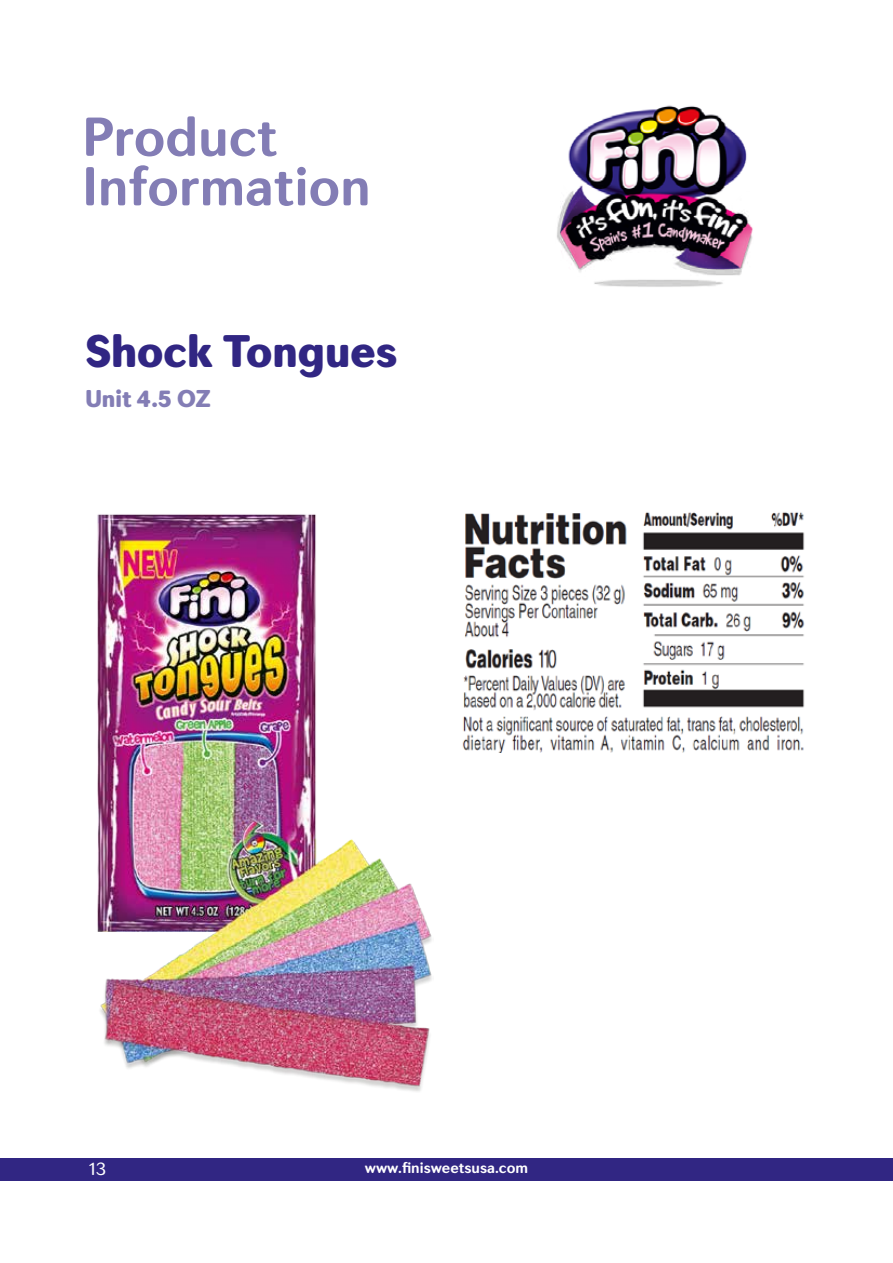
<style>
.page{position:relative;width:893px;height:1263px;background:#fff}
.page>*{position:absolute;margin:0;border:0;box-sizing:border-box;transform-origin:0 0}
.t1{font:700 54px/49.5px "Seconda Soft";color:#837db5}
.t2{font:900 45px "Seconda Soft";color:#312683}
.t3{font:900 24px "Seconda Soft";letter-spacing:-.005em;color:#837db5}
.t4{font:18px "Seconda Soft";color:#fff}
.t5{font:700 15px "Seconda Soft";color:#fff}
</style>
<div class="page">
<div style="left:0;top:1158px;width:893px;height:23px;background:#312683"></div>
<img style="left:557px;top:105px;width:196px;height:182px">
<img style="left:97px;top:514px;width:335px;height:578px">
<img style="left:462px;top:512px;width:342px;height:240px">
<h1 class="t1" style="left:82px;top:113px;width:290px">Product<br>Information</h1>
<h2 class="t2" style="left:85px;top:323px;width:314px">Shock Tongues</h2>
<h3 class="t3" style="left:85px;top:383px;width:128px">Unit 4.5 OZ</h3>
<p class="t4" style="left:89px;top:1157px;width:19px">13</p>
<p class="t5" style="left:365px;top:1159px;width:165px">www.finisweetsusa.com</p>
</div>
